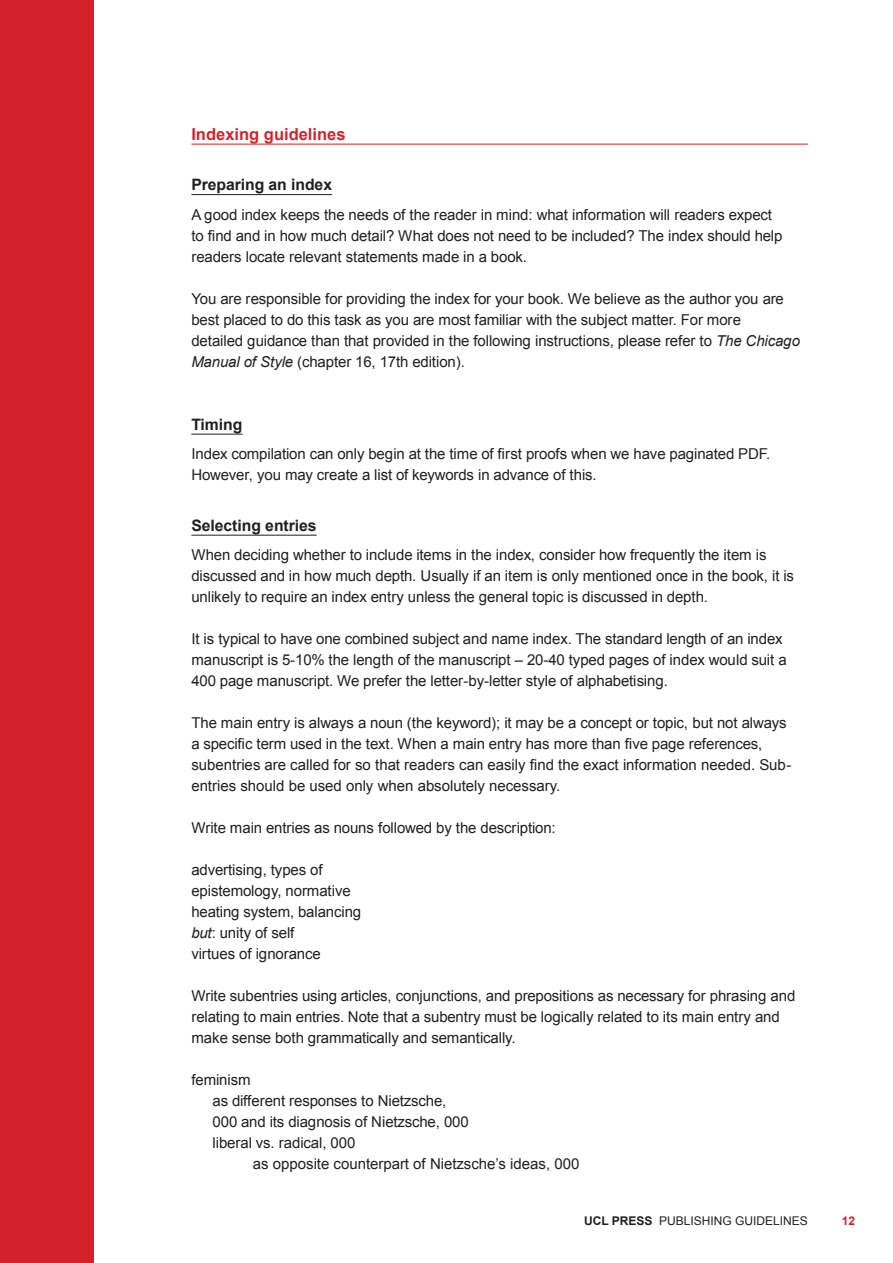
<style>
.page{position:relative;width:893px;height:1263px;background:#fff}
.page>*{position:absolute;margin:0;border:0;box-sizing:border-box;transform-origin:0 0}
._001_A_HEAD{font:700 16.5px "Arial";color:#d2232a}
._004_B_HEAD{font:700 15.75px "Arial";letter-spacing:-.005em;color:#231f20}
._002_TEXT_FULL_OUT{font:15px/21px "Arial";letter-spacing:-.01em;color:#231f20}
._001_A_HEAD-2{font:12px "Arial";color:#231f20}
._001_A_HEAD-3{font:700 12px "Arial";color:#d2232a}
.s1{font-style:italic}
.s2{font-weight:700}
</style>
<div class="page">
<hr style="left:191px;top:144px;width:617px;height:1px;background:#d2232a">
<hr style="left:191px;top:194px;width:141px;height:1px;background:#231f20">
<hr style="left:191px;top:434px;width:52px;height:1px;background:#231f20">
<hr style="left:191px;top:535px;width:126px;height:1px;background:#231f20">
<div style="left:0;top:0;width:94px;height:1263px;background:#d2232a"></div>
<p class="_001_A_HEAD" style="left:191px;top:123px;width:156px">Indexing guidelines</p>
<p class="_004_B_HEAD" style="left:191px;top:174px;width:142px">Preparing an index</p>
<p class="_002_TEXT_FULL_OUT" style="left:191px;top:204px;width:593px">A good index keeps the needs of the reader in mind: what information will readers expect to find and in how much detail? What does not need to be included? The index should help readers locate relevant statements made in a book.</p>
<p class="_002_TEXT_FULL_OUT" style="left:191px;top:288px;width:594px">You are responsible for providing the index for your book. We believe as the author you are best placed to do this task as you are most familiar with the subject matter. For more</p>
<p class="_002_TEXT_FULL_OUT" style="left:191px;top:330px;width:610px">detailed guidance than that provided in the following instructions, please refer to <span class="s1">The Chicago</span></p>
<p class="_002_TEXT_FULL_OUT" style="left:191px;top:351px;width:275px"><span class="s1">Manual of Style</span> (chapter 16, 17th edition).</p>
<p class="_004_B_HEAD" style="left:191px;top:414px;width:53px">Timing</p>
<p class="_002_TEXT_FULL_OUT" style="left:191px;top:443px;width:580px">Index compilation can only begin at the time of first proofs when we have paginated PDF.<br>However, you may create a list of keywords in advance of this.</p>
<p class="_004_B_HEAD" style="left:191px;top:515px;width:127px">Selecting entries</p>
<p class="_002_TEXT_FULL_OUT" style="left:191px;top:544px;width:604px">When deciding whether to include items in the index, consider how frequently the item is discussed and in how much depth. Usually if an item is only mentioned once in the book, it is unlikely to require an index entry unless the general topic is discussed in depth.</p>
<p class="_002_TEXT_FULL_OUT" style="left:191px;top:628px;width:597px">It is typical to have one combined subject and name index. The standard length of an index manuscript is 5-10% the length of the manuscript – 20-40 typed pages of index would suit a</p>
<p class="_002_TEXT_FULL_OUT" style="left:191px;top:670px;width:478px">400 page manuscript. We prefer the letter-by-letter style of alphabetising.</p>
<p class="_002_TEXT_FULL_OUT" style="left:191px;top:712px;width:601px">The main entry is always a noun (the keyword); it may be a concept or topic, but not always a specific term used in the text. When a main entry has more than five page references, subentries are called for so that readers can easily find the exact information needed. Sub&shy;entries should be used only when absolutely necessary.</p>
<p class="_002_TEXT_FULL_OUT" style="left:191px;top:817px;width:366px">Write main entries as nouns followed by the description:</p>
<p class="_002_TEXT_FULL_OUT" style="left:191px;top:859px;width:171px">advertising, types of epistemology, normative heating system, balancing <span class="s1">but</span>: unity of self</p>
<p class="_002_TEXT_FULL_OUT" style="left:191px;top:943px;width:131px">virtues of ignorance</p>
<p class="_002_TEXT_FULL_OUT" style="left:191px;top:985px;width:605px">Write subentries using articles, conjunctions, and prepositions as necessary for phrasing and relating to main entries. Note that a subentry must be logically related to its main entry and make sense both grammatically and semantically.</p>
<p class="_002_TEXT_FULL_OUT" style="left:191px;top:1069px;width:61px">feminism</p>
<p class="_002_TEXT_FULL_OUT" style="left:213px;top:1090px;width:258px">as different responses to Nietzsche,<br>000 and its diagnosis of Nietzsche, 000 liberal vs. radical, 000</p>
<p class="_002_TEXT_FULL_OUT" style="left:253px;top:1153px;width:328px">as opposite counterpart of Nietzsche’s ideas, 000</p>
<p class="_001_A_HEAD-2" style="left:584px;top:1213px;width:225px"><span class="s2">UCL PRESS</span> PUBLISHING GUIDELINES</p>
<p class="_001_A_HEAD-3" style="left:842px;top:1212px;width:15px">12</p>
</div>
